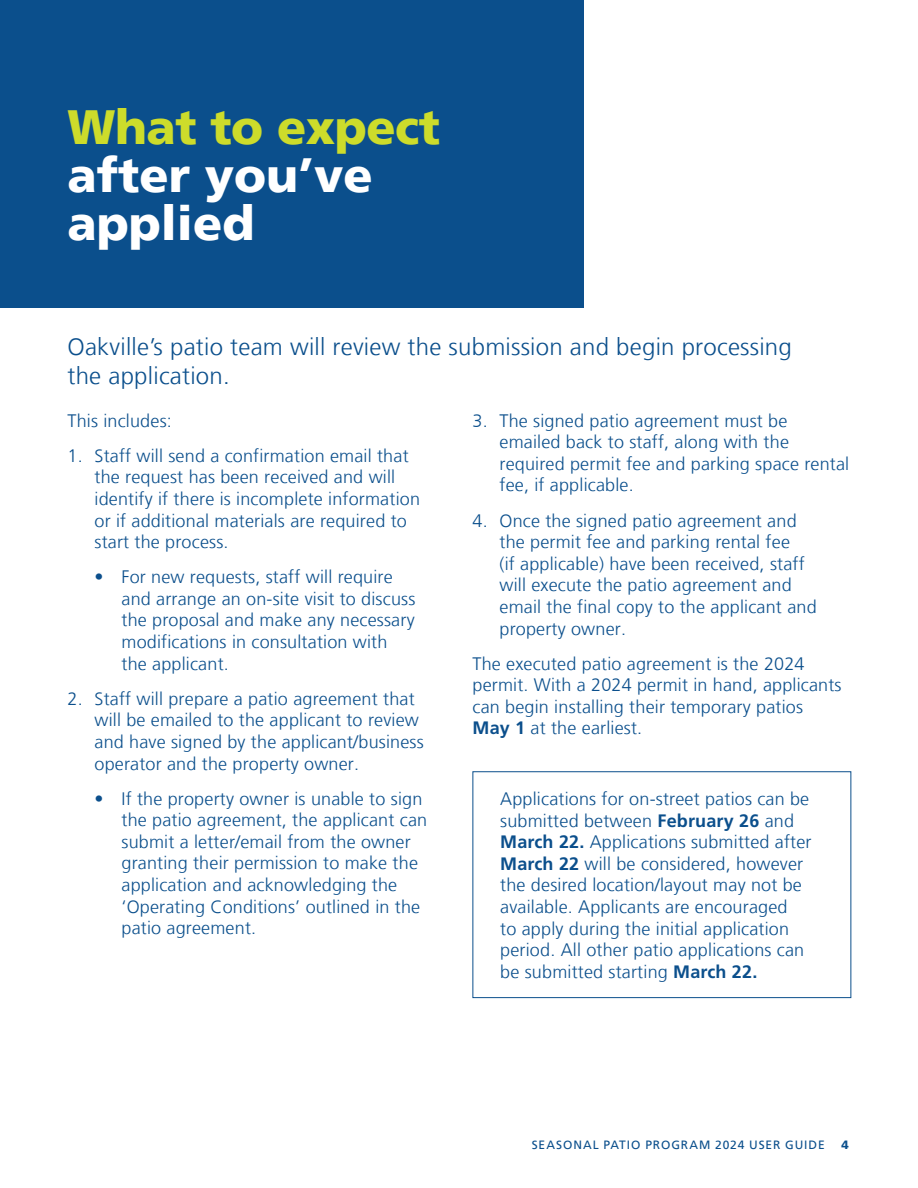
<style>
.page{position:relative;width:918px;height:1188px;background:#fff}
.page>*{position:absolute;margin:0;border:0;box-sizing:border-box;transform-origin:0 0}
.t1{font:900 48px/48px "Frutiger";color:#fff}
.t2{font:300 24px/28.8px "Frutiger";letter-spacing:.01em;color:#0b4f8c}
.Paragraph{font:300 18px/21.6px "Frutiger";letter-spacing:.01em;color:#0b4f8c}
.t3{font:12px "Frutiger";letter-spacing:.075em;color:#0b4f8c}
.t4{font:900 12px "Frutiger";color:#0b4f8c}
.s1{color:#cddc2b}
.s2{font-family:"Frutiger LT Std";font-weight:700}
</style>
<div class="page">
<div style="left:0;top:0;width:584px;height:307px;background:#0b4f8c"></div>
<div style="left:472px;top:771px;width:379px;height:227px;border:1px solid #0b4f8c"></div>
<h1 class="t1" style="left:68px;top:103px;width:374px"><span class="s1">What to expect </span>after you’ve applied</h1>
<h2 class="t2" style="left:68px;top:333px;width:726px">Oakville’s patio team will review the submission and begin processing the application.</h2>
<p class="Paragraph" style="left:68px;top:410px;width:106px">This includes:</p>
<p class="Paragraph" style="left:94px;top:445px;width:327px;text-indent:-27px">1. Staff will send a confirmation email that the request has been received and will identify if there is incomplete information or if additional materials are required to start the process.</p>
<p class="Paragraph" style="left:122px;top:567px;width:295px;text-indent:-27px">• For new requests, staff will require and arrange an on-site visit to discuss the proposal and make any necessary modifications in consultation with the applicant.</p>
<p class="Paragraph" style="left:94px;top:688px;width:331px;text-indent:-27px">2. Staff will prepare a patio agreement that will be emailed to the applicant to review and have signed by the applicant/business operator and the property owner.</p>
<p class="Paragraph" style="left:122px;top:788px;width:307px;text-indent:-27px">• If the property owner is unable to sign the patio agreement, the applicant can submit a letter/email from the owner granting their permission to make the application and acknowledging the ‘Operating Conditions’ outlined in the patio agreement.</p>
<p class="Paragraph" style="left:500px;top:410px;width:351px;text-indent:-27px">3. The signed patio agreement must be emailed back to staff, along with the required permit fee and parking space rental fee, if applicable.</p>
<p class="Paragraph" style="left:500px;top:510px;width:319px;text-indent:-27px">4. Once the signed patio agreement and the permit fee and parking rental fee<br>(if applicable) have been received, staff will execute the patio agreement and email the final copy to the applicant and property owner.</p>
<p class="Paragraph" style="left:472px;top:653px;width:371px">The executed patio agreement is the 2024 permit. With a 2024 permit in hand, applicants can begin installing their temporary patios <span class="s2">May 1</span> at the earliest.</p>
<p class="Paragraph" style="left:500px;top:788px;width:313px">Applications for on-street patios can be submitted between <span class="s2">February 26</span> and <span class="s2">March 22.</span> Applications submitted after <span class="s2">March 22</span> will be considered, however the desired location/layout may not be available. Applicants are encouraged<br>to apply during the initial application period. All other patio applications can be submitted starting <span class="s2">March 22.</span></p>
<p class="t3" style="left:532px;top:1138px;width:294px">SEASONAL PATIO PROGRAM 2024 USER GUIDE</p>
<p class="t4" style="left:842px;top:1138px;width:9px">4</p>
</div>
